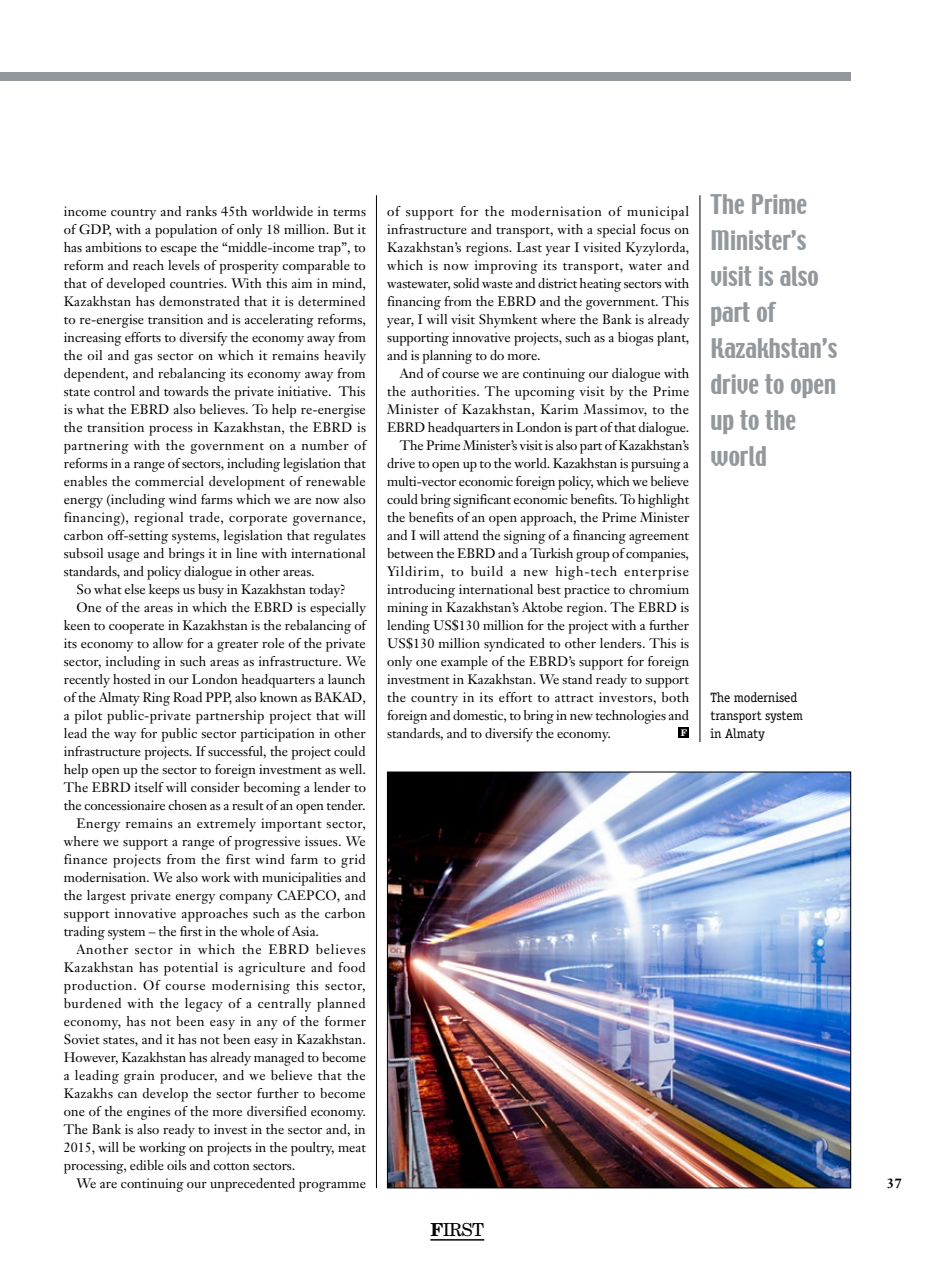
<style>
.page{position:relative;width:936px;height:1263px;background:#fff}
.page>*{position:absolute;margin:0;border:0;box-sizing:border-box;transform-origin:0 0}
.t1{font:24px/36px "Techno";color:#92989c}
.t2{font:18px "New Century Schlbk";color:#000}
.t3{font:13.5px/18px "Janson Text";color:#000;text-align:justify}
.t4{font:13.5px "Janson Text";letter-spacing:.03em;color:#000}
.t5{font:13.5px "Janson Text";letter-spacing:.025em;color:#000}
.t6{font:13.5px "Janson Text";letter-spacing:.035em;color:#000}
.t7{font:13.5px "Janson Text";letter-spacing:.045em;color:#000}
.t8{font:13.5px "Janson Text";letter-spacing:.02em;color:#000}
.t9{font:13.5px "Janson Text";letter-spacing:.04em;color:#000}
.t10{font:13.5px "Janson Text";letter-spacing:.06em;color:#000}
.t11{font:13.5px/18px "Officina Serif";letter-spacing:-.005em;color:#000}
.t12{font:13.5px "Janson Text";letter-spacing:.055em;color:#000}
.t13{font:700 13.5px "Janson Text";color:#000}
.t14{font:700 9px "New Century Schlbk";color:#fff}
.s1{font-weight:700}
</style>
<div class="page">
<div style="left:0;top:72px;width:850px;height:9px;background:#92989c"></div>
<hr style="left:376px;top:195px;width:1px;height:993px;background:#000">
<hr style="left:699px;top:195px;width:1px;height:547px;background:#000">
<div style="left:678px;top:727px;width:11px;height:11px;background:#000"></div>
<hr style="left:430px;top:1239px;width:54px;height:1px;background:#000">
<img style="left:389px;top:774px;width:459px;height:412px">
<p class="t3" style="left:64px;top:202px;width:304px">income country and ranks 45th worldwide in terms of GDP, with a population of only 18 million. But it has ambitions to escape the “middle-income trap”, to reform and reach levels of prosperity comparable to that of developed countries. With this aim in mind, Kazakhstan has demonstrated that it is determined to re-energise transition and is accelerating reforms, increasing efforts to diversify the economy away from the oil and gas sector on which it remains heavily dependent, and rebalancing its economy away from state control and towards the private initiative. This is what the EBRD also believes. To help re-energise the transition process in Kazakhstan, the EBRD is partnering with the government on a number of reforms in a range of sectors, including legislation that enables the commercial development of renewable energy (including wind farms which we are now also financing), regional trade, corporate governance, carbon off-setting systems, legislation that regulates subsoil usage and brings it in line with international standards, and policy dialogue in other areas.</p>
<p class="t3" style="left:77px;top:580px;width:271px">So what else keeps us busy in Kazakhstan today?</p>
<p class="t3" style="left:77px;top:598px;width:291px">One of the areas in which the EBRD is especially</p>
<p class="t3" style="left:64px;top:616px;width:303px">keen to cooperate in Kazakhstan is the rebalancing of</p>
<p class="t3" style="left:64px;top:634px;width:303px">its economy to allow for a greater role of the private</p>
<p class="t3" style="left:64px;top:652px;width:303px">sector, including in such areas as infrastructure. We</p>
<p class="t3" style="left:64px;top:670px;width:303px">recently hosted in our London headquarters a launch</p>
<p class="t3" style="left:64px;top:688px;width:303px">of the Almaty Ring Road PPP, also known as BAKAD,</p>
<p class="t5" style="left:64px;top:707px;width:303px">a pilot public-private partnership project that will</p>
<p class="t3" style="left:64px;top:724px;width:303px">lead the way for public sector participation in other</p>
<p class="t3" style="left:64px;top:742px;width:303px">infrastructure projects. If successful, the project could</p>
<p class="t3" style="left:64px;top:760px;width:303px">help open up the sector to foreign investment as well.</p>
<p class="t3" style="left:64px;top:778px;width:303px">The EBRD itself will consider becoming a lender to</p>
<p class="t3" style="left:64px;top:796px;width:303px">the concessionaire chosen as a result of an open tender.</p>
<p class="t4" style="left:77px;top:815px;width:291px">Energy remains an extremely important sector,</p>
<p class="t3" style="left:64px;top:832px;width:303px">where we support a range of progressive issues. We</p>
<p class="t6" style="left:64px;top:851px;width:303px">finance projects from the first wind farm to grid</p>
<p class="t3" style="left:64px;top:868px;width:303px">modernisation. We also work with municipalities and</p>
<p class="t3" style="left:64px;top:886px;width:304px">the largest private energy company CAEPCO, and</p>
<p class="t5" style="left:64px;top:905px;width:303px">support innovative approaches such as the carbon</p>
<p class="t3" style="left:64px;top:922px;width:257px">trading system – the first in the whole of Asia.</p>
<p class="t12" style="left:77px;top:941px;width:291px">Another sector in which the EBRD believes</p>
<p class="t6" style="left:64px;top:959px;width:303px">Kazakhstan has potential is agriculture and food</p>
<p class="t7" style="left:64px;top:977px;width:303px">production. Of course modernising this sector,</p>
<p class="t9" style="left:64px;top:995px;width:303px">burdened with the legacy of a centrally planned</p>
<p class="t4" style="left:64px;top:1013px;width:304px">economy, has not been easy in any of the former</p>
<p class="t3" style="left:64px;top:1030px;width:304px">Soviet states, and it has not been easy in Kazakhstan.</p>
<p class="t3" style="left:64px;top:1048px;width:303px">However, Kazakhstan has already managed to become</p>
<p class="t4" style="left:64px;top:1067px;width:303px">a leading grain producer, and we believe that the</p>
<p class="t8" style="left:64px;top:1085px;width:303px">Kazakhs can develop the sector further to become</p>
<p class="t3" style="left:64px;top:1102px;width:304px">one of the engines of the more diversified economy.</p>
<p class="t3" style="left:64px;top:1120px;width:303px">The Bank is also ready to invest in the sector and, in</p>
<p class="t3" style="left:64px;top:1138px;width:303px">2015, will be working on projects in the poultry, meat</p>
<p class="t3" style="left:64px;top:1156px;width:233px">processing, edible oils and cotton sectors.</p>
<p class="t3" style="left:77px;top:1174px;width:291px">We are continuing our unprecedented programme</p>
<p class="t3" style="left:387px;top:202px;width:304px">of support for the modernisation of municipal infrastructure and transport, with a special focus on Kazakhstan’s regions. Last year I visited Kyzylorda, which is now improving its transport, water and wastewater, solid waste and district heating sectors with financing from the EBRD and the government. This year, I will visit Shymkent where the Bank is already supporting innovative projects, such as a biogas plant, and is planning to do more.</p>
<p class="t3" style="left:400px;top:364px;width:291px">And of course we are continuing our dialogue with</p>
<p class="t4" style="left:387px;top:382px;width:304px">the authorities. The upcoming visit by the Prime</p>
<p class="t4" style="left:387px;top:400px;width:303px">Minister of Kazakhstan, Karim Massimov, to the</p>
<p class="t3" style="left:387px;top:418px;width:304px">EBRD headquarters in London is part of that dialogue.</p>
<p class="t3" style="left:400px;top:436px;width:291px">The Prime Minister’s visit is also part of Kazakhstan’s</p>
<p class="t3" style="left:387px;top:454px;width:303px">drive to open up to the world. Kazakhstan is pursuing a</p>
<p class="t3" style="left:387px;top:472px;width:303px">multi-vector economic foreign policy, which we believe</p>
<p class="t3" style="left:387px;top:490px;width:303px">could bring significant economic benefits. To highlight</p>
<p class="t3" style="left:387px;top:508px;width:303px">the benefits of an open approach, the Prime Minister</p>
<p class="t3" style="left:387px;top:526px;width:303px">and I will attend the signing of a financing agreement</p>
<p class="t3" style="left:387px;top:544px;width:303px">between the EBRD and a Turkish group of companies,</p>
<p class="t10" style="left:387px;top:562px;width:303px">Yildirim, to build a new high-tech enterprise</p>
<p class="t3" style="left:387px;top:580px;width:304px">introducing international best practice to chromium</p>
<p class="t3" style="left:387px;top:598px;width:303px">mining in Kazakhstan’s Aktobe region. The EBRD is</p>
<p class="t3" style="left:387px;top:616px;width:303px">lending US$130 million for the project with a further</p>
<p class="t3" style="left:387px;top:634px;width:303px">US$130 million syndicated to other lenders. This is</p>
<p class="t3" style="left:387px;top:652px;width:304px">only one example of the EBRD’s support for foreign</p>
<p class="t3" style="left:387px;top:670px;width:303px">investment in Kazakhstan. We stand ready to support</p>
<p class="t4" style="left:387px;top:688px;width:303px">the country in its effort to attract investors, both</p>
<p class="t3" style="left:387px;top:706px;width:303px">foreign and domestic, to bring in new technologies and</p>
<p class="t3" style="left:387px;top:724px;width:225px">standards, and to diversify the economy.</p>
<p class="t14" style="left:680px;top:727px;width:8px">F</p>
<h2 class="t2" style="left:430px;top:1218px;width:55px"><span class="s1">F</span>IRST</h2>
<h1 class="t1" style="left:710px;top:188px;width:128px">The Prime<br>Minister’s visit is also part of<br>Kazakhstan’s drive to open up to the world</h1>
<p class="t11" style="left:710px;top:688px;width:94px">The modernised transport system in Almaty</p>
<p class="t13" style="left:886px;top:1174px;width:17px">37</p>
</div>
